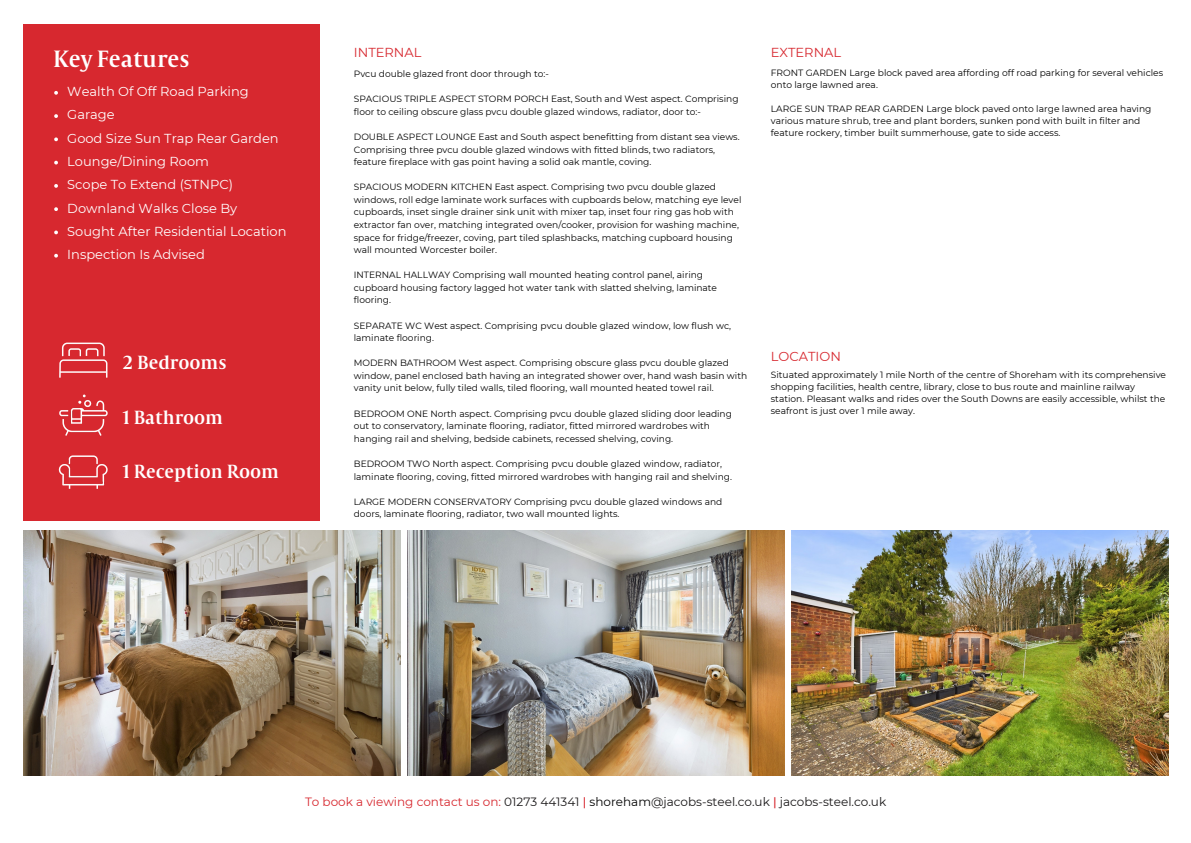
<style>
.page{position:relative;width:1191px;height:843px;background:#fff}
.page>*{position:absolute;margin:0;border:0;box-sizing:border-box;transform-origin:0 0}
.t1{font:26px "Capitolium Road";color:#fff}
.t2{font:21px "Capitolium Road";color:#fff}
.t3{font:13px "Montserrat";color:#fff}
.t4{font:13px "Montserrat";color:#d7282f}
.t5{font:12px "Montserrat";color:#191718}
.t6{font:9.1px/12.6px "Montserrat";color:#000}
.s1{color:#d7282f}
.s2{font-weight:500;color:#d7282f}
.s3{color:#000}
</style>
<div class="page">
<img style="left:407px;top:530px;width:377px;height:245px">
<img style="left:791px;top:530px;width:377px;height:245px">
<img style="left:23px;top:530px;width:377px;height:245px">
<div style="left:23px;top:25px;width:297px;height:496px;background:#d7282f"></div>
<img style="left:58px;top:455px;width:50px;height:34px">
<img style="left:59px;top:394px;width:49px;height:42px">
<img style="left:59px;top:342px;width:49px;height:36px">
<svg style="left:54px;top:91px;width:4px;height:4px"></svg>
<svg style="left:54px;top:114px;width:4px;height:4px"></svg>
<svg style="left:54px;top:137px;width:4px;height:4px"></svg>
<svg style="left:54px;top:161px;width:4px;height:3px"></svg>
<svg style="left:54px;top:184px;width:4px;height:4px"></svg>
<svg style="left:54px;top:207px;width:4px;height:4px"></svg>
<svg style="left:54px;top:230px;width:4px;height:4px"></svg>
<svg style="left:54px;top:254px;width:4px;height:3px"></svg>
<h2 class="t1" style="left:53px;top:50px;width:138px">Key Features</h2>
<p class="t3" style="left:67px;top:84px;width:183px">Wealth Of Off Road Parking</p>
<p class="t3" style="left:67px;top:107px;width:49px">Garage</p>
<p class="t3" style="left:67px;top:130px;width:213px">Good Size Sun Trap Rear Garden</p>
<p class="t3" style="left:67px;top:153px;width:143px">Lounge/Dining Room</p>
<p class="t3" style="left:67px;top:177px;width:167px">Scope To Extend (STNPC)</p>
<p class="t3" style="left:67px;top:200px;width:171px">Downland Walks Close By</p>
<p class="t3" style="left:67px;top:223px;width:221px">Sought After Residential Location</p>
<p class="t3" style="left:67px;top:246px;width:139px">Inspection Is Advised</p>
<h2 class="t2" style="left:123px;top:355px;width:105px">2 Bedrooms</h2>
<h2 class="t2" style="left:123px;top:410px;width:102px">1 Bathroom</h2>
<h3 class="t2" style="left:123px;top:464px;width:158px">1 Reception Room</h3>
<p class="t4" style="left:354px;top:45px;width:69px">INTERNAL</p>
<p class="t4" style="left:770px;top:45px;width:72px">EXTERNAL</p>
<p class="t6" style="left:354px;top:67px;width:196px">Pvcu double glazed front door through to:-</p>
<p class="t6" style="left:354px;top:93px;width:386px">SPACIOUS TRIPLE ASPECT STORM PORCH East, South and West aspect. Comprising floor to ceiling obscure glass pvcu double glazed windows, radiator, door to:-</p>
<p class="t6" style="left:354px;top:130px;width:387px">DOUBLE ASPECT LOUNGE East and South aspect benefitting from distant sea views.<br>Comprising three pvcu double glazed windows with fitted blinds, two radiators, feature fireplace with gas point having a solid oak mantle, coving.</p>
<p class="t6" style="left:354px;top:181px;width:389px">SPACIOUS MODERN KITCHEN East aspect. Comprising two pvcu double glazed windows, roll edge laminate work surfaces with cupboards below, matching eye level cupboards, inset single drainer sink unit with mixer tap, inset four ring gas hob with extractor fan over, matching integrated oven/cooker, provision for washing machine, space for fridge/freezer, coving, part tiled splashbacks, matching cupboard housing wall mounted Worcester boiler.</p>
<p class="t6" style="left:354px;top:268px;width:365px">INTERNAL HALLWAY Comprising wall mounted heating control panel, airing cupboard housing factory lagged hot water tank with slatted shelving, laminate flooring.</p>
<p class="t6" style="left:354px;top:319px;width:379px">SEPARATE WC West aspect. Comprising pvcu double glazed window, low flush wc, laminate flooring.</p>
<p class="t6" style="left:354px;top:356px;width:395px">MODERN BATHROOM West aspect. Comprising obscure glass pvcu double glazed window, panel enclosed bath having an integrated shower over, hand wash basin with vanity unit below, fully tiled walls, tiled flooring, wall mounted heated towel rail.</p>
<p class="t6" style="left:354px;top:407px;width:379px">BEDROOM ONE North aspect. Comprising pvcu double glazed sliding door leading out to conservatory, laminate flooring, radiator, fitted mirrored wardrobes with hanging rail and shelving, bedside cabinets, recessed shelving, coving.</p>
<h3 class="t6" style="left:354px;top:457px;width:379px">BEDROOM TWO North aspect. Comprising pvcu double glazed window, radiator, laminate flooring, coving, fitted mirrored wardrobes with hanging rail and shelving.</h3>
<p class="t6" style="left:354px;top:495px;width:370px">LARGE MODERN CONSERVATORY Comprising pvcu double glazed windows and doors, laminate flooring, radiator, two wall mounted lights.</p>
<p class="t6" style="left:770px;top:67px;width:394px;line-height:12px">FRONT GARDEN Large block paved area affording off road parking for several vehicles onto large lawned area.</p>
<h3 class="t6" style="left:770px;top:103px;width:382px;line-height:12px">LARGE SUN TRAP REAR GARDEN Large block paved onto large lawned area having various mature shrub, tree and plant borders, sunken pond with built in filter and feature rockery, timber built summerhouse, gate to side access.</h3>
<h4 class="t4" style="left:770px;top:348px;width:72px">LOCATION</h4>
<p class="t6" style="left:770px;top:368px;width:397px;line-height:12px">Situated approximately 1 mile North of the centre of Shoreham with its comprehensive shopping facilities, health centre, library, close to bus route and mainline railway station. Pleasant walks and rides over the South Downs are easily accessible, whilst the seafront is just over 1 mile away.</p>
<p class="t5" style="left:305px;top:794px;width:582px"><span class="s1">To book a viewing contact us on:</span> 01273 441341 <span class="s2">|</span> <span class="s3">shoreham</span>@jacobs-steel.co.uk <span class="s2">|</span> jacobs-steel.co.uk</p>
</div>
